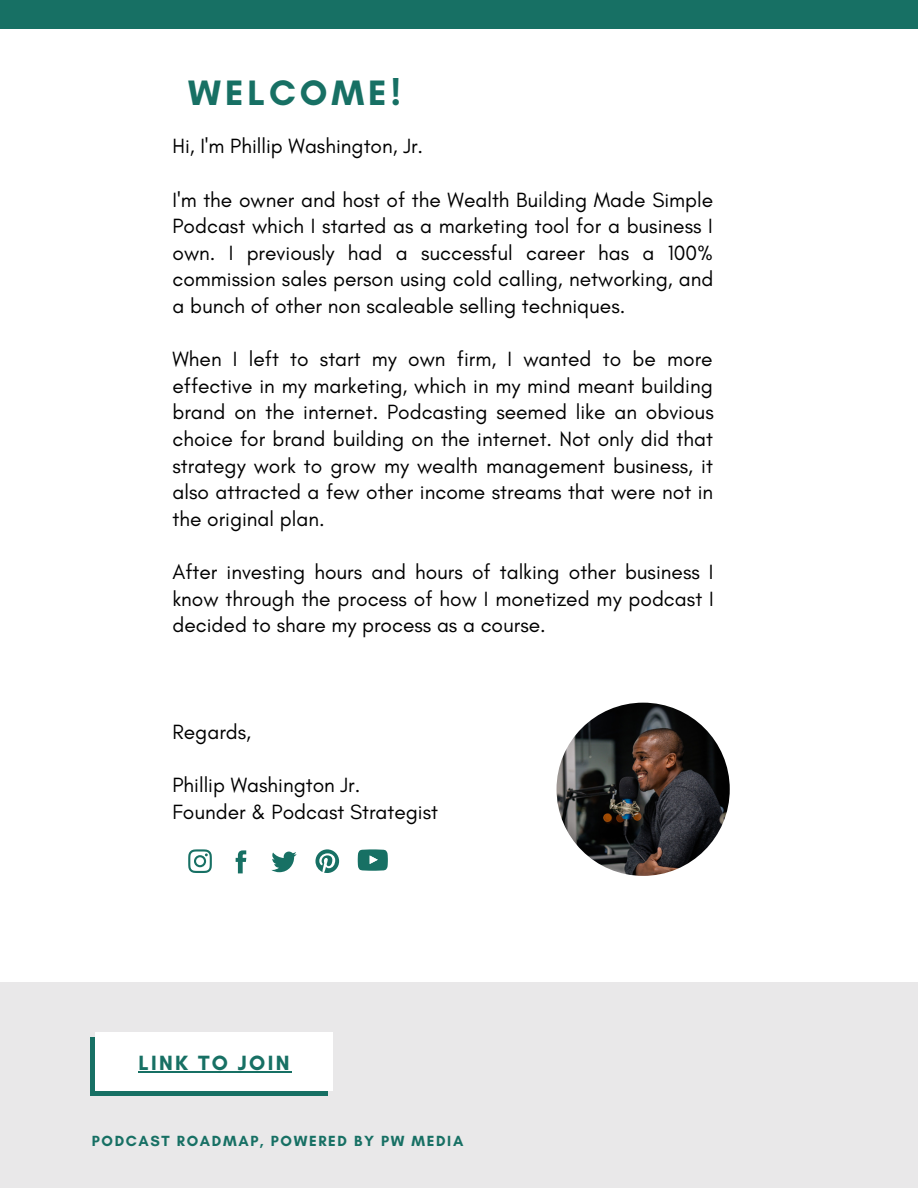
<style>
.page{position:relative;width:918px;height:1188px;background:#fff}
.page>*{position:absolute;margin:0;border:0;box-sizing:border-box;transform-origin:0 0}
.t1{font:700 36px "Glacial Indifference";letter-spacing:.11em;color:#177064}
.t2{font:21px/26.5px "Glacial Indifference";color:#000;text-align:justify}
.t3{font:700 21px "Glacial Indifference";letter-spacing:.11em;color:#177064}
.t4{font:700 15px "Glacial Indifference";letter-spacing:.11em;color:#177064}
</style>
<div class="page">
<div style="left:0;top:982px;width:918px;height:206px;background:#e9e8e9"></div>
<div style="left:90px;top:1037px;width:238px;height:59px;background:#177064"></div>
<div style="left:95px;top:1032px;width:238px;height:59px;background:#fff"></div>
<svg style="left:188px;top:849px;width:24px;height:24px"></svg>
<svg style="left:236px;top:850px;width:10px;height:23px"></svg>
<svg style="left:271px;top:852px;width:26px;height:20px"></svg>
<svg style="left:315px;top:849px;width:24px;height:24px"></svg>
<svg style="left:358px;top:849px;width:30px;height:22px"></svg>
<img style="left:557px;top:703px;width:173px;height:173px;border-radius:50%">
<div style="left:0;top:0;width:918px;height:28px;background:#177064"></div>
<hr style="left:139px;top:1071px;width:153px;height:1px;background:#177064">
<h1 class="t1" style="left:188px;top:71px;width:214px">WELCOME!</h1>
<p class="t2" style="left:172px;top:133px;width:252px">Hi, I'm Phillip Washington, Jr.</p>
<p class="t2" style="left:172px;top:186px;width:543px">I'm the owner and host of the Wealth Building Made Simple Podcast which I started as a marketing tool for a business I own. I previously had a successful career has a 100% commission sales person using cold calling, networking, and a bunch of other non scaleable selling techniques.</p>
<p class="t2" style="left:172px;top:346px;width:543px">When I left to start my own firm, I wanted to be more effective in my marketing, which in my mind meant building brand on the internet. Podcasting seemed like an obvious choice for brand building on the internet. Not only did that strategy work to grow my wealth management business, it also attracted a few other income streams that were not in the original plan.</p>
<p class="t2" style="left:172px;top:559px;width:543px">After investing hours and hours of talking other business I know through the process of how I monetized my podcast I decided to share my process as a course.</p>
<p class="t2" style="left:172px;top:718px;width:80px">Regards,</p>
<p class="t2" style="left:172px;top:771px;width:267px">Phillip Washington Jr.<br>Founder &amp; Podcast Strategist</p>
<p class="t3" style="left:139px;top:1050px;width:152px">LINK TO JOIN</p>
<p class="t4" style="left:92px;top:1132px;width:373px">PODCAST ROADMAP, POWERED BY PW MEDIA</p>
</div>
